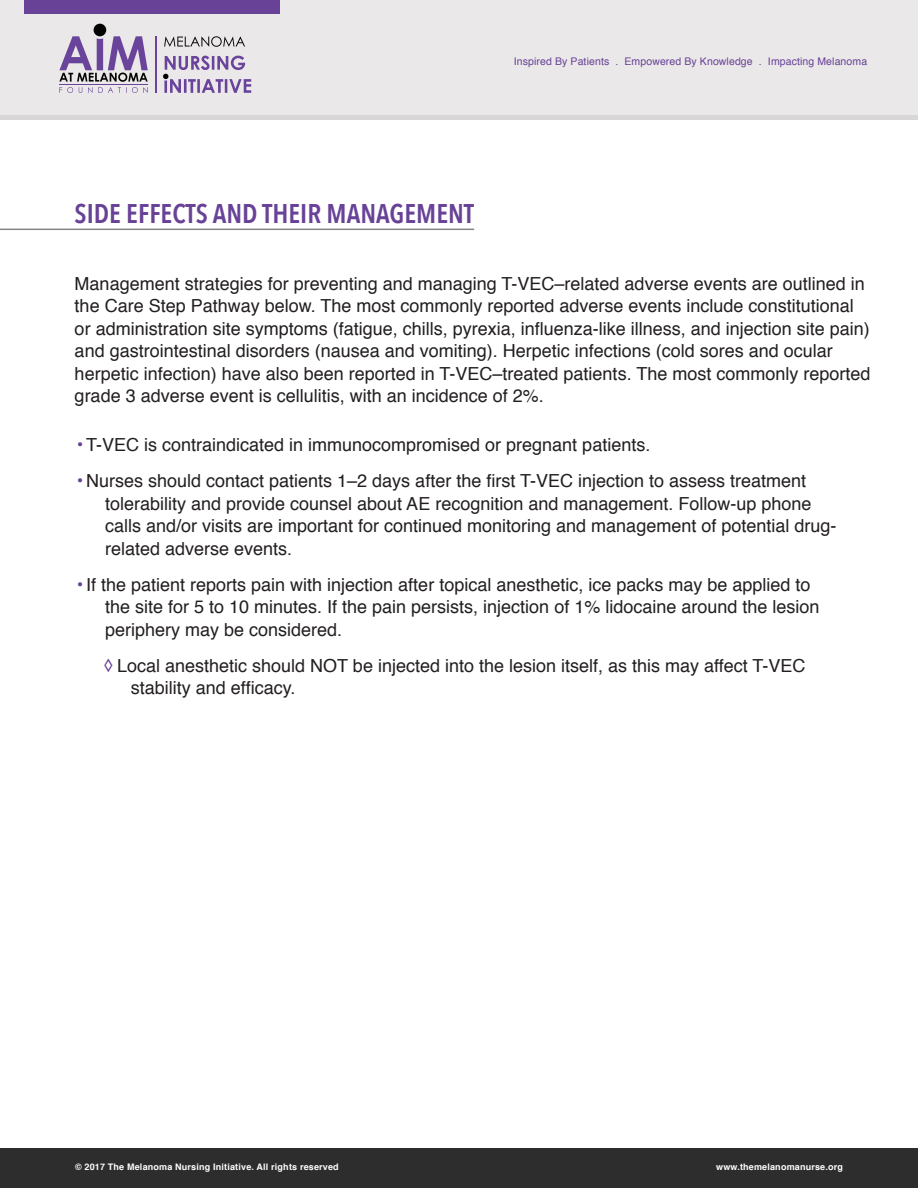
<style>
.page{position:relative;width:918px;height:1188px;background:#fff}
.page>*{position:absolute;margin:0;border:0;box-sizing:border-box;transform-origin:0 0}
.t1{font:600 27px "Avenir Next Condensed";color:#684297}
.t2{font:18px/22.5px "Helvetica";color:#231f20}
.t3{font:10.5px "Helvetica";letter-spacing:.01em;color:#684297}
.t4{font:700 9px "Helvetica";letter-spacing:.02em;color:#fff}
.s1{font-size:18.75px;color:#684297}
</style>
<div class="page">
<div style="left:0;top:0;width:918px;height:115px;background:#eae8e8"></div>
<hr style="left:0;top:115px;width:918px;height:4px;background:#d9d6d7">
<div style="left:0;top:1149px;width:918px;height:39px;background:#2e2d2e"></div>
<svg style="left:59px;top:36px;width:89px;height:57px"></svg>
<div style="left:94px;top:24px;width:12px;height:12px;background:#040503;border-radius:50%"></div>
<hr style="left:155px;top:36px;width:2px;height:57px;background:#6a449b">
<svg style="left:164px;top:36px;width:81px;height:11px"></svg>
<svg style="left:163px;top:56px;width:88px;height:37px"></svg>
<hr style="left:0;top:229px;width:474px;height:1px;background:#878586">
<div style="left:24px;top:0;width:255px;height:14px;background:#684297"></div>
<p class="t3" style="left:514px;top:53px;width:355px">Inspired By Patients . Empowered By Knowledge . Impacting Melanoma</p>
<p class="t1" style="left:75px;top:190px;width:401px">SIDE EFFECTS AND THEIR MANAGEMENT</p>
<p class="t2" style="left:75px;top:273px;width:797px">Management strategies for preventing and managing T-VEC–related adverse events are outlined in the Care Step Pathway below. The most commonly reported adverse events include constitutional or administration site symptoms (fatigue, chills, pyrexia, influenza-like illness, and injection site pain) and gastrointestinal disorders (nausea and vomiting). Herpetic infections (cold sores and ocular herpetic infection) have also been reported in T-VEC–treated patients. The most commonly reported grade 3 adverse event is cellulitis, with an incidence of 2%.</p>
<p class="t2" style="left:77px;top:434px;width:575px"><span class="s1">•</span> T-VEC is contraindicated in immunocompromised or pregnant patients.</p>
<p class="t2" style="left:105px;top:470px;width:733px;text-indent:-28px"><span class="s1">•</span> Nurses should contact patients 1–2 days after the first T-VEC injection to assess treatment tolerability and provide counsel about AE recognition and management. Follow-up phone calls and/or visits are important for continued monitoring and management of potential drug&shy;related adverse events.</p>
<p class="t2" style="left:105px;top:574px;width:716px;text-indent:-28px"><span class="s1">•</span> If the patient reports pain with injection after topical anesthetic, ice packs may be applied to the site for 5 to 10 minutes. If the pain persists, injection of 1% lidocaine around the lesion periphery may be considered.</p>
<p class="t2" style="left:131px;top:655px;width:676px;text-indent:-27px"><span class="s1">◊</span> Local anesthetic should NOT be injected into the lesion itself, as this may affect T-VEC stability and efficacy.</p>
<p class="t4" style="left:75px;top:1159px;width:265px">© 2017 The Melanoma Nursing Initiative. All rights reserved</p>
<p class="t4" style="left:716px;top:1159px;width:128px">www.themelanomanurse.org</p>
</div>
